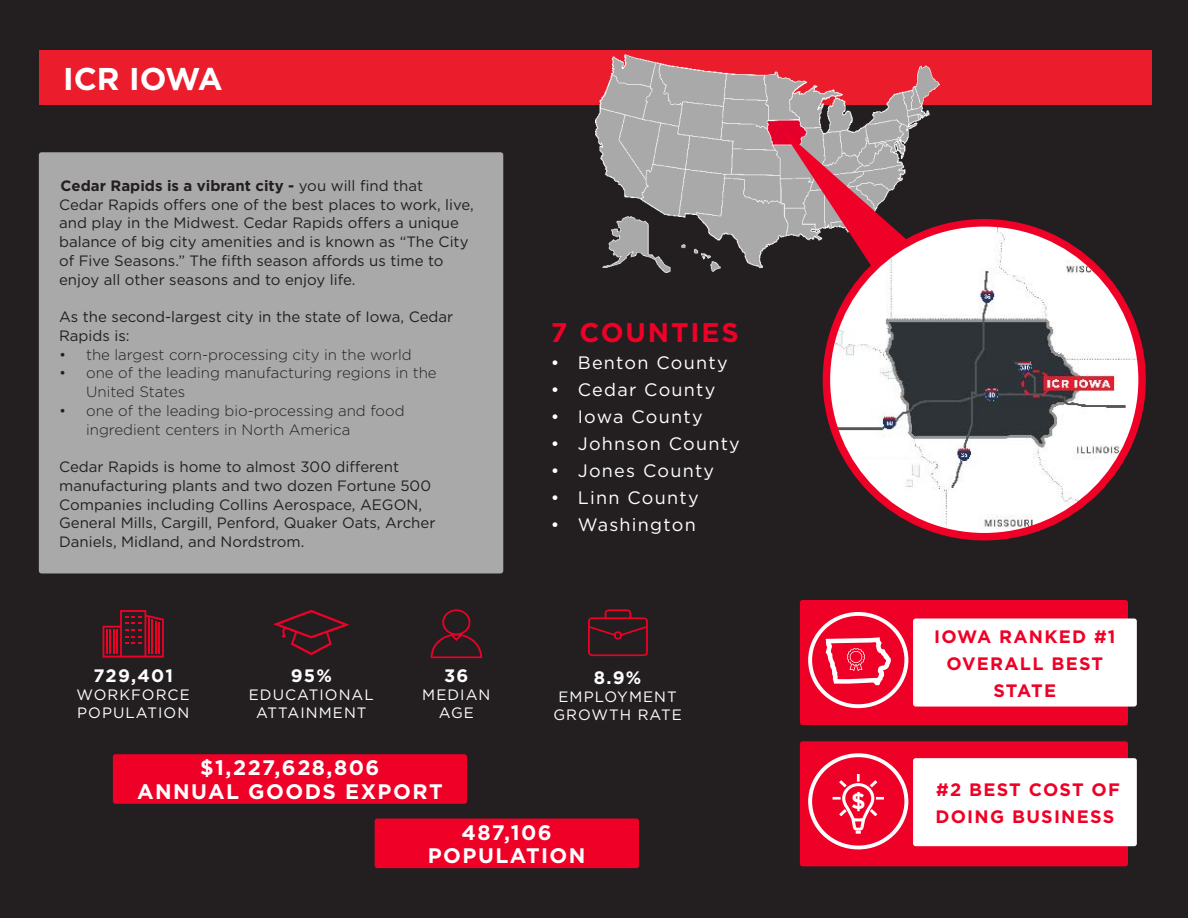
<style>
.page{position:relative;width:1188px;height:918px;background:#231f20}
.page>*{position:absolute;margin:0;border:0;box-sizing:border-box;transform-origin:0 0}
.t1{font:700 31.5px "Gotham";color:#fff}
.Headline{font:700 27px "Gotham";letter-spacing:.07em;color:#ef0027}
.Headline-2{font:700 22.5px "Gotham";color:#fff}
.Headline-3{font:700 21px "Gotham";letter-spacing:.07em;color:#fff}
.t2{font:18px "Gotham";letter-spacing:.07em;color:#fff}
.Headline-4{font:700 18px/27px "Gotham";letter-spacing:.07em;color:#ef0027}
.Headline-5{font:700 18px "Gotham";letter-spacing:.065em;color:#fff}
.t3{font:15px/18.8px "Gotham";color:#231f20}
.t4{font:300 15px/18.8px "Gotham";color:#231f20}
.Headline-6{font:15px "Gotham";letter-spacing:.07em;color:#fff}
.s1{font-weight:700}
</style>
<div class="page">
<div style="left:800px;top:741px;width:328px;height:125px;background:#ef0027;border-radius:3px"></div>
<svg style="left:808px;top:753px;width:101px;height:97px"></svg>
<div style="left:913px;top:758px;width:224px;height:88px;background:#fff;border-radius:3px"></div>
<div style="left:39px;top:50px;width:1112px;height:55px;background:#eb1c2c"></div>
<img style="left:596px;top:55px;width:365px;height:218px">
<svg style="left:780px;top:128px;width:163px;height:145px"></svg>
<img style="left:826px;top:223px;width:316px;height:314px">
<div style="left:823px;top:219px;width:323px;height:321px;border:8px solid #ef0027;border-radius:50%"></div>
<div style="left:39px;top:152px;width:464px;height:421px;background:#aaa9aa;border-radius:3px"></div>
<svg style="left:103px;top:610px;width:61px;height:48px"></svg>
<svg style="left:273px;top:610px;width:77px;height:45px"></svg>
<svg style="left:588px;top:609px;width:60px;height:47px"></svg>
<svg style="left:431px;top:609px;width:51px;height:49px"></svg>
<div style="left:375px;top:819px;width:264px;height:49px;background:#ef0027;border-radius:3px"></div>
<div style="left:113px;top:754px;width:354px;height:50px;background:#ef0027;border-radius:3px"></div>
<div style="left:800px;top:600px;width:328px;height:125px;background:#ef0027;border-radius:3px"></div>
<div style="left:913px;top:619px;width:224px;height:88px;background:#fff;border-radius:3px"></div>
<svg style="left:807px;top:612px;width:102px;height:114px"></svg>
<p class="t1" style="left:63px;top:58px;width:161px">ICR IOWA</p>
<p class="t3" style="left:59px;top:176px;width:416px"><span class="s1">Cedar Rapids is a vibrant city -</span> you will find that<br>Cedar Rapids offers one of the best places to work, live, and play in the Midwest. Cedar Rapids offers a unique balance of big city amenities and is known as “The City of Five Seasons.” The fifth season affords us time to enjoy all other seasons and to enjoy life.</p>
<p class="t3" style="left:59px;top:307px;width:396px">As the second-largest city in the state of Iowa, Cedar<br>Rapids is:</p>
<p class="t4" style="left:59px;top:345px;width:354px">• the largest corn-processing city in the world</p>
<p class="t4" style="left:86px;top:363px;width:352px;text-indent:-27px">• one of the leading manufacturing regions in the<br>United States</p>
<p class="t4" style="left:86px;top:401px;width:320px;text-indent:-27px">• one of the leading bio-processing and food ingredient centers in North America</p>
<p class="t3" style="left:59px;top:457px;width:378px">Cedar Rapids is home to almost 300 different manufacturing plants and two dozen Fortune 500<br>Companies including Collins Aerospace, AEGON, General Mills, Cargill, Penford, Quaker Oats, Archer Daniels, Midland, and Nordstrom.</p>
<p class="Headline-5" style="left:93px;top:664px;width:81px">729,401</p>
<p class="Headline-6" style="left:77px;top:685px;width:115px">WORKFORCE</p>
<p class="Headline-6" style="left:77px;top:703px;width:113px">POPULATION</p>
<p class="Headline-5" style="left:291px;top:664px;width:43px">95%</p>
<p class="Headline-6" style="left:249px;top:685px;width:126px">EDUCATIONAL</p>
<p class="Headline-6" style="left:256px;top:703px;width:112px">ATTAINMENT</p>
<p class="Headline-5" style="left:444px;top:664px;width:26px">36</p>
<p class="Headline-6" style="left:422px;top:685px;width:70px">MEDIAN</p>
<p class="Headline-6" style="left:439px;top:703px;width:37px">AGE</p>
<p class="Headline-3" style="left:200px;top:754px;width:181px">$1,227,628,806</p>
<p class="Headline-3" style="left:137px;top:778px;width:307px">ANNUAL GOODS EXPORT</p>
<p class="Headline" style="left:551px;top:315px;width:189px">7 COUNTIES</p>
<p class="t2" style="left:551px;top:352px;width:178px">• Benton County</p>
<p class="t2" style="left:551px;top:379px;width:166px">• Cedar County</p>
<p class="t2" style="left:551px;top:406px;width:153px">• Iowa County</p>
<p class="t2" style="left:551px;top:433px;width:191px">• Johnson County</p>
<p class="t2" style="left:551px;top:460px;width:165px">• Jones County</p>
<p class="t2" style="left:551px;top:487px;width:149px">• Linn County</p>
<p class="t2" style="left:551px;top:514px;width:146px">• Washington</p>
<p class="Headline-5" style="left:594px;top:666px;width:49px">8.9%</p>
<p class="Headline-6" style="left:559px;top:687px;width:120px">EMPLOYMENT</p>
<p class="Headline-6" style="left:553px;top:705px;width:130px">GROWTH RATE</p>
<p class="Headline-3" style="left:462px;top:819px;width:92px">487,106</p>
<p class="Headline-3" style="left:428px;top:842px;width:159px">POPULATION</p>
<p class="Headline-2" style="left:851px;top:786px;width:16px">$</p>
<p class="Headline-4" style="left:934px;top:623px;width:183px">IOWA RANKED #1</p>
<p class="Headline-4" style="left:946px;top:650px;width:158px;text-align:center">OVERALL BEST<br>STATE</p>
<p class="Headline-4" style="left:935px;top:776px;width:186px">#2 BEST COST OF<br>DOING BUSINESS</p>
</div>
